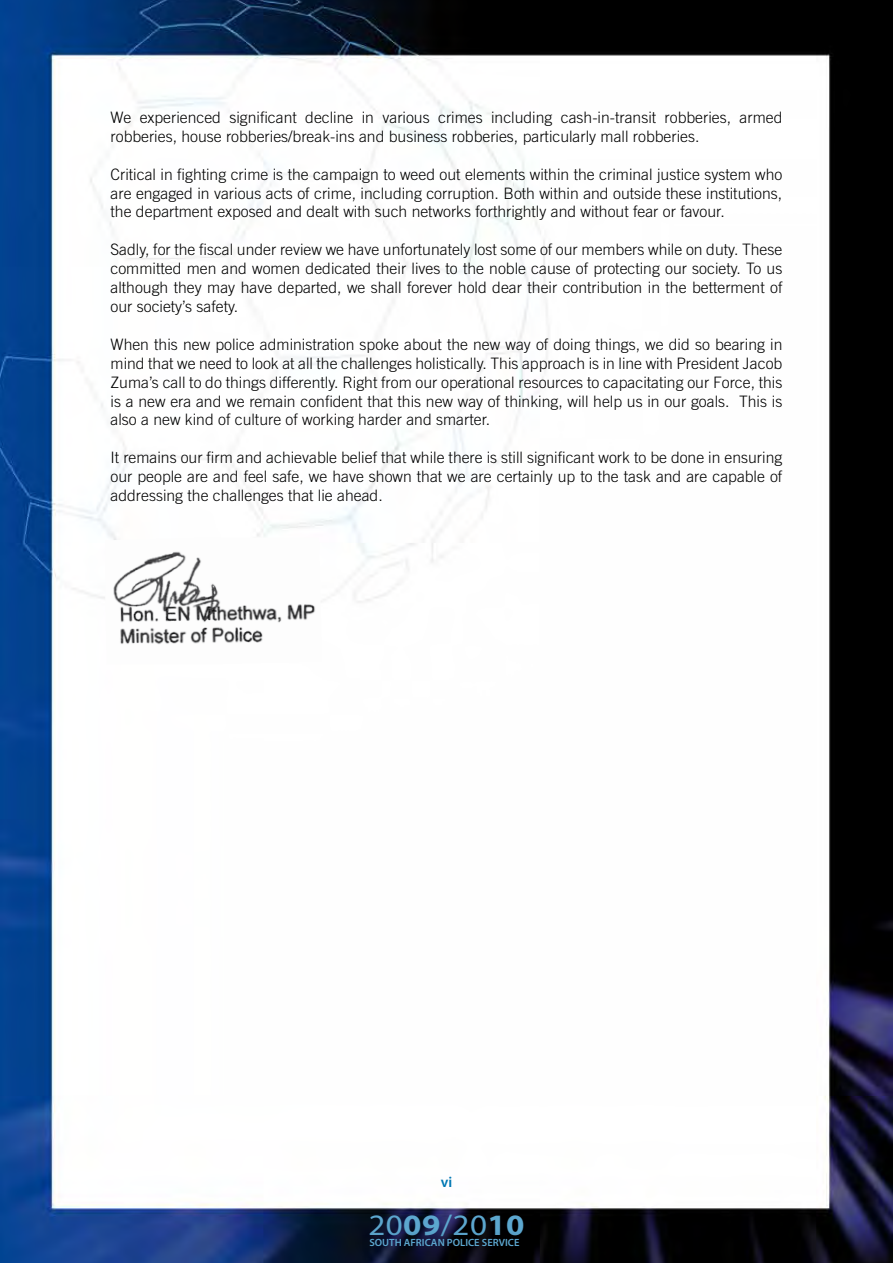
<style>
.page{position:relative;width:893px;height:1263px;background:#fff}
.page>*{position:absolute;margin:0;border:0;box-sizing:border-box;transform-origin:0 0}
.t1{font:29.7px "Myriad Pro";color:#5ca7cf;scale:1.11 1}
.t2{font:300 15.75px/18.9px "Trade Gothic";color:#000;text-align:justify}
.t3{font:600 15px "Myriad Pro";color:#0077b3}
.t4{font:600 10.5px "Myriad Pro";color:#5ca7cf}
.s1{font-weight:700}
</style>
<div class="page">
<img style="left:0;top:0;width:893px;height:1263px">
<div style="left:358px;top:1227px;width:175px;height:35px;background:#000;opacity:.85"></div>
<img style="left:105px;top:537px;width:217px;height:127px">
<p class="t2" style="left:111px;top:108px;width:673px">We experienced significant decline in various crimes including cash-in-transit robberies, armed robberies, house robberies/break-ins and business robberies, particularly mall robberies.</p>
<p class="t2" style="left:111px;top:164px;width:673px">Critical in fighting crime is the campaign to weed out elements within the criminal justice system who are engaged in various acts of crime, including corruption. Both within and outside these institutions, the department exposed and dealt with such networks forthrightly and without fear or favour.</p>
<p class="t2" style="left:111px;top:240px;width:673px">Sadly, for the fiscal under review we have unfortunately lost some of our members while on duty. These committed men and women dedicated their lives to the noble cause of protecting our society. To us although they may have departed, we shall forever hold dear their contribution in the betterment of our society’s safety.</p>
<p class="t2" style="left:111px;top:335px;width:673px">When this new police administration spoke about the new way of doing things, we did so bearing in mind that we need to look at all the challenges holistically. This approach is in line with President Jacob Zuma’s call to do things differently. Right from our operational resources to capacitating our Force, this is a new era and we remain confident that this new way of thinking, will help us in our goals. This is also a new kind of culture of working harder and smarter.</p>
<p class="t2" style="left:111px;top:448px;width:673px">It remains our firm and achievable belief that while there is still significant work to be done in ensuring our people are and feel safe, we have shown that we are certainly up to the task and are capable of addressing the challenges that lie ahead.</p>
<p class="t3" style="left:441px;top:1173px;width:13px">vi</p>
<h1 class="t1" style="left:368px;top:1207px;width:142px">20<span class="s1">09</span>/20<span class="s1">10</span></h1>
<p class="t4" style="left:369px;top:1236px;width:152px">SOUTH AFRICAN POLICE SERVICE</p>
</div>
